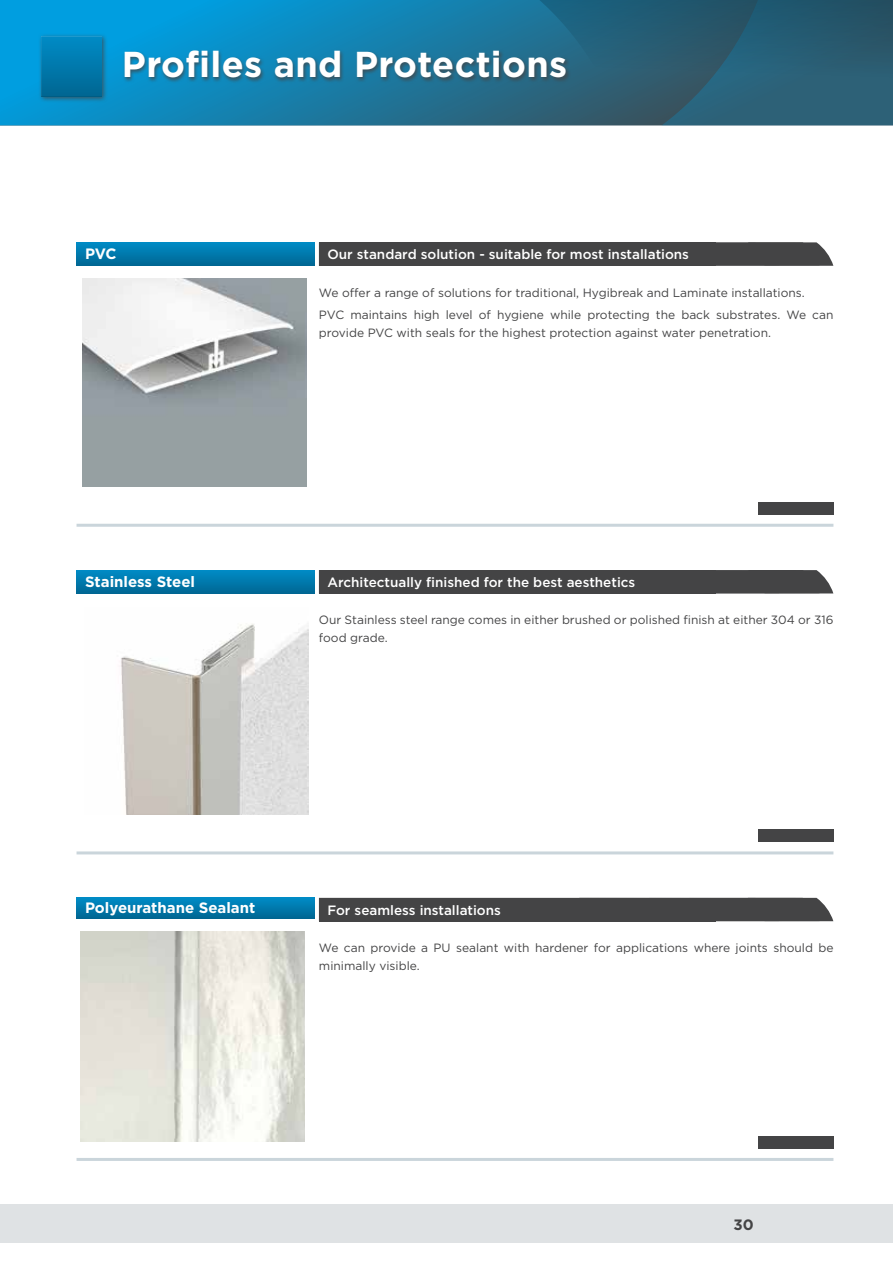
<style>
.page{position:relative;width:893px;height:1263px;background:#fff}
.page>*{position:absolute;margin:0;border:0;box-sizing:border-box;transform-origin:0 0}
.t1{font:700 36px "Gotham";letter-spacing:.01em;color:#fff}
.t2{font:700 15px "Gotham";color:#fff}
.t3{font:700 15px "Gotham";color:#444445}
.t4{font:500 13.5px "Gotham";color:#fff}
.t5{font:12px/18px "Gotham";color:#444445}
</style>
<div class="page">
<div style="left:0;top:1204px;width:893px;height:38px;background:#dfe2e4"></div>
<svg style="left:0;top:0;width:519px;height:125px;background:#0f88bb"></svg>
<svg style="left:519px;top:0;width:374px;height:125px;background:#285e74"></svg>
<img style="left:83px;top:279px;width:223px;height:207px">
<img style="left:81px;top:932px;width:223px;height:210px">
<img style="left:121px;top:624px;width:187px;height:191px">
<div style="left:758px;top:502px;width:75px;height:12px;background:#444445"></div>
<div style="left:758px;top:829px;width:75px;height:13px;background:#444445"></div>
<div style="left:758px;top:1136px;width:75px;height:13px;background:#444445"></div>
<hr style="left:77px;top:524px;width:756px;height:3px;background:#cad5db">
<hr style="left:77px;top:851px;width:756px;height:3px;background:#cad5db">
<hr style="left:77px;top:1158px;width:756px;height:3px;background:#cad5db">
<svg style="left:738px;top:242px;width:95px;height:24px;background:#525253"></svg>
<div style="left:500px;top:242px;width:238px;height:24px;background:#444445"></div>
<svg style="left:738px;top:570px;width:95px;height:23px;background:#505051"></svg>
<div style="left:500px;top:570px;width:238px;height:23px;background:#444445"></div>
<svg style="left:738px;top:898px;width:95px;height:23px;background:#505051"></svg>
<div style="left:500px;top:898px;width:238px;height:23px;background:#444445"></div>
<div style="left:319px;top:242px;width:396px;height:24px;background:#444445"></div>
<div style="left:319px;top:570px;width:396px;height:23px;background:#444445"></div>
<div style="left:319px;top:898px;width:396px;height:23px;background:#444445"></div>
<div style="left:77px;top:242px;width:238px;height:24px;background:linear-gradient(to bottom,#008cc6,#006895)"></div>
<div style="left:77px;top:570px;width:238px;height:24px;background:linear-gradient(to bottom,#008cc6,#006895)"></div>
<div style="left:77px;top:898px;width:238px;height:20px;background:linear-gradient(to bottom,#008bc5,#006996)"></div>
<div style="left:123px;top:49px;width:448px;height:34px;background:#444445;opacity:.75"></div>
<div style="left:38px;top:33px;width:69px;height:69px;background:#444445;opacity:.75"></div>
<div style="left:41px;top:36px;width:62px;height:62px;background:#444445;opacity:.75"></div>
<h1 class="t1" style="left:122px;top:41px;width:447px">Profiles and Protections</h1>
<p class="t2" style="left:85px;top:244px;width:33px">PVC</p>
<p class="t4" style="left:327px;top:246px;width:363px">Our standard solution - suitable for most installations</p>
<p class="t5" style="left:319px;top:281px;width:516px;line-height:22.2px">We offer a range of solutions for traditional, Hygibreak and Laminate installations.<br>PVC maintains high level of hygiene while protecting the back substrates. We can</p>
<p class="t5" style="left:319px;top:323px;width:454px">provide PVC with seals for the highest protection against water penetration.</p>
<p class="t2" style="left:85px;top:572px;width:112px">Stainless Steel</p>
<p class="t4" style="left:327px;top:574px;width:309px">Architectually finished for the best aesthetics</p>
<p class="t5" style="left:319px;top:611px;width:516px">Our Stainless steel range comes in either brushed or polished finish at either 304 or 316 food grade.</p>
<p class="t2" style="left:85px;top:898px;width:172px">Polyeurathane Sealant</p>
<p class="t4" style="left:327px;top:901px;width:175px">For seamless installations</p>
<p class="t5" style="left:319px;top:938px;width:516px">We can provide a PU sealant with hardener for applications where joints should be minimally visible.</p>
<p class="t3" style="left:733px;top:1215px;width:22px">30</p>
</div>
